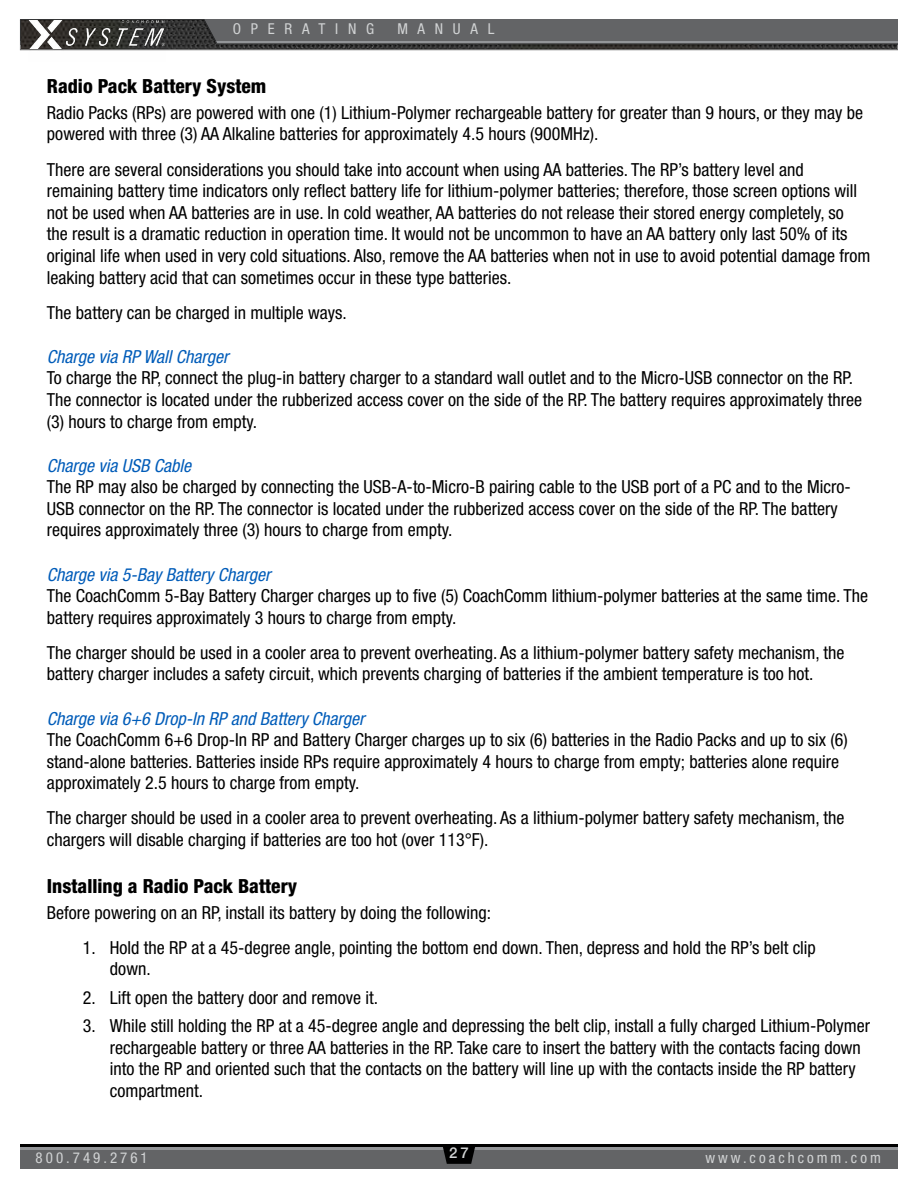
<style>
.page{position:relative;width:918px;height:1188px;background:#fff}
.page>*{position:absolute;margin:0;border:0;box-sizing:border-box;transform-origin:0 0}
.t1{font:800 condensed 19.5px "Helvetica Neue LT Std";color:#000}
.t2{font:condensed 18px/21.6px "Helvetica Neue LT Std";color:#000}
.t3{font:italic condensed 18px "Helvetica Neue LT Std";color:#005cb9}
.t4{font:condensed 15px "Helvetica Neue LT Std";letter-spacing:.2em;color:#d1d3d4}
.t5{font:condensed 15px "Helvetica Neue LT Std";letter-spacing:.65em;color:#d1d3d4}
.t6{font:500 15px "Helvetica Neue LT Std";color:#d1d3d4}
</style>
<div class="page">
<div style="left:20px;top:1147px;width:878px;height:22px;background:#636466"></div>
<hr style="left:20px;top:1146px;width:878px;height:4px;background:#939598">
<svg style="left:19px;top:19px;width:879px;height:32px;background:#5f5f61"></svg>
<hr style="left:20px;top:1144px;width:878px;height:3px;background:#000">
<svg style="left:443px;top:1147px;width:32px;height:17px"></svg>
<img style="left:28px;top:19px;width:138px;height:32px">
<p class="t5" style="left:233px;top:20px;width:143px">OPERATING</p>
<p class="t4" style="left:397px;top:20px;width:99px">MANUAL</p>
<p class="t1" style="left:47px;top:74px;width:221px">Radio Pack Battery System</p>
<p class="t2" style="left:47px;top:102px;width:818px">Radio Packs (RPs) are powered with one (1) Lithium-Polymer rechargeable battery for greater than 9 hours, or they may be powered with three (3) AA Alkaline batteries for approximately 4.5 hours (900MHz).</p>
<p class="t2" style="left:47px;top:158px;width:825px">There are several considerations you should take into account when using AA batteries. The RP’s battery level and remaining battery time indicators only reflect battery life for lithium-polymer batteries; therefore, those screen options will not be used when AA batteries are in use. In cold weather, AA batteries do not release their stored energy completely, so<br>the result is a dramatic reduction in operation time. It would not be uncommon to have an AA battery only last 50% of its original life when used in very cold situations. Also, remove the AA batteries when not in use to avoid potential damage from leaking battery acid that can sometimes occur in these type batteries.</p>
<p class="t2" style="left:47px;top:301px;width:301px">The battery can be charged in multiple ways.</p>
<p class="t3" style="left:47px;top:346px;width:183px">Charge via RP Wall Charger</p>
<p class="t2" style="left:47px;top:367px;width:817px">To charge the RP, connect the plug-in battery charger to a standard wall outlet and to the Micro-USB connector on the RP.<br>The connector is located under the rubberized access cover on the side of the RP. The battery requires approximately three (3) hours to charge from empty.</p>
<p class="t3" style="left:47px;top:455px;width:146px">Charge via USB Cable</p>
<p class="t2" style="left:47px;top:476px;width:805px">The RP may also be charged by connecting the USB-A-to-Micro-B pairing cable to the USB port of a PC and to the Micro-<br>USB connector on the RP. The connector is located under the rubberized access cover on the side of the RP. The battery requires approximately three (3) hours to charge from empty.</p>
<p class="t3" style="left:47px;top:564px;width:225px">Charge via 5-Bay Battery Charger</p>
<p class="t2" style="left:47px;top:585px;width:823px">The CoachComm 5-Bay Battery Charger charges up to five (5) CoachComm lithium-polymer batteries at the same time. The battery requires approximately 3 hours to charge from empty.</p>
<p class="t2" style="left:47px;top:642px;width:799px">The charger should be used in a cooler area to prevent overheating. As a lithium-polymer battery safety mechanism, the battery charger includes a safety circuit, which prevents charging of batteries if the ambient temperature is too hot.</p>
<p class="t3" style="left:47px;top:708px;width:319px">Charge via 6+6 Drop-In RP and Battery Charger</p>
<p class="t2" style="left:47px;top:729px;width:802px">The CoachComm 6+6 Drop-In RP and Battery Charger charges up to six (6) batteries in the Radio Packs and up to six (6) stand-alone batteries. Batteries inside RPs require approximately 4 hours to charge from empty; batteries alone require approximately 2.5 hours to charge from empty.</p>
<p class="t2" style="left:47px;top:807px;width:799px">The charger should be used in a cooler area to prevent overheating. As a lithium-polymer battery safety mechanism, the chargers will disable charging if batteries are too hot (over 113°F).</p>
<p class="t1" style="left:47px;top:874px;width:252px">Installing a Radio Pack Battery</p>
<p class="t2" style="left:47px;top:901px;width:446px">Before powering on an RP, install its battery by doing the following:</p>
<p class="t2" style="left:110px;top:936px;width:707px;text-indent:-27px">1. Hold the RP at a 45-degree angle, pointing the bottom end down. Then, depress and hold the RP’s belt clip down.</p>
<p class="t2" style="left:83px;top:986px;width:297px">2. Lift open the battery door and remove it.</p>
<p class="t2" style="left:110px;top:1015px;width:762px;text-indent:-27px">3. While still holding the RP at a 45-degree angle and depressing the belt clip, install a fully charged Lithium-Polymer rechargeable battery or three AA batteries in the RP. Take care to insert the battery with the contacts facing down into the RP and oriented such that the contacts on the battery will line up with the contacts inside the RP battery compartment.</p>
<p class="t4" style="left:36px;top:1149px;width:114px">800.749.2761</p>
<p class="t6" style="left:449px;top:1144px;width:21px">27</p>
<p class="t4" style="left:705px;top:1149px;width:177px">www.coachcomm.com</p>
</div>
